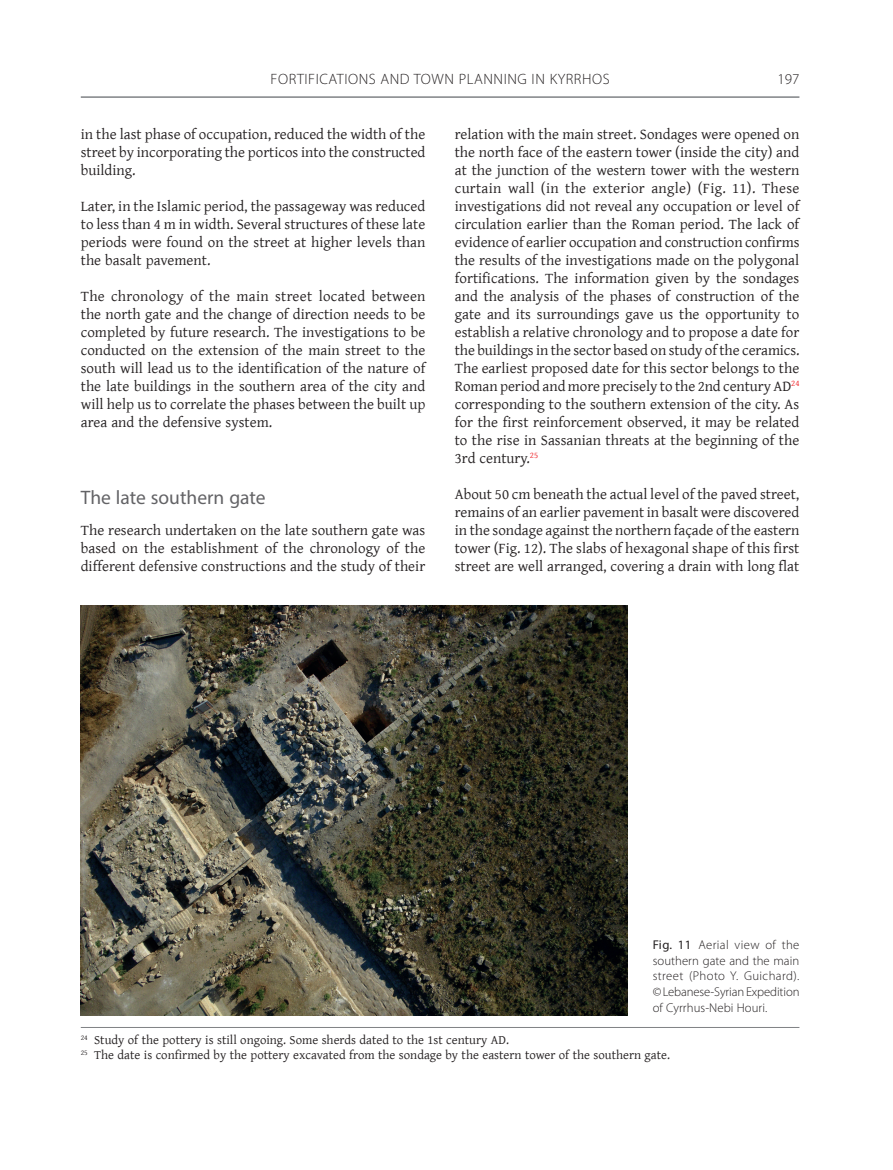
<style>
.page{position:relative;width:893px;height:1170px;background:#fff}
.page>*{position:absolute;margin:0;border:0;box-sizing:border-box;transform-origin:0 0}
.t1{font:19.5px "Myriad Pro";color:#636366}
.t2{font:15px/18px "Gentium";color:#231f20;text-align:justify}
.t3{font:300 15px "Myriad Pro";letter-spacing:.035em;color:#231f20}
.t4{font:12.75px/15px "Gentium";color:#231f20}
.t5{font:300 12.75px/15.8px "Myriad Pro";letter-spacing:.005em;color:#231f20;text-align:justify}
.s1{font-family:"Gentium SC850"}
.s2{font-weight:400}
</style>
<div class="page">
<hr style="left:81px;top:96px;width:718px;height:2px;background:#808285">
<hr style="left:81px;top:1026px;width:718px;height:1px;background:#808285">
<img style="left:81px;top:605px;width:546px;height:410px">
<p class="t3" style="left:271px;top:70px;width:121px">Fortifications and</p>
<p class="t3" style="left:414px;top:70px;width:63px">Town Planning</p>
<p class="t3" style="left:532px;top:70px;width:78px">in Kyrrhos</p>
<p class="t3" style="left:777px;top:70px;width:24px">197</p>
<p class="t2" style="left:81px;top:124px;width:346px">in the last phase of occupation, reduced the width of the street by incorporating the porticos into the constructed building.</p>
<p class="t2" style="left:81px;top:196px;width:346px">Later, in the Islamic period, the passageway was reduced to less than 4 m in width. Several structures of these late periods were found on the street at higher levels than the basalt pavement.</p>
<p class="t2" style="left:81px;top:286px;width:346px">The chronology of the main street located between the north gate and the change of direction needs to be completed by future research. The investigations to be conducted on the extension of the main street to the south will lead us to the identification of the nature of the late buildings in the southern area of the city and will help us to correlate the phases between the built up area and the defensive system.</p>
<h1 class="t1" style="left:81px;top:485px;width:186px">The late southern gate</h1>
<p class="t2" style="left:81px;top:520px;width:346px">The research undertaken on the late southern gate was based on the establishment of the chronology of the different defensive constructions and the study of their</p>
<p class="t2" style="left:455px;top:124px;width:346px">relation with the main street. Sondages were opened on the north face of the eastern tower (inside the city) and at the junction of the western tower with the western curtain wall (in the exterior angle) (Fig. 11). These investigations did not reveal any occupation or level of circulation earlier than the Roman period. The lack of evidence of earlier occupation and construction confirms the results of the investigations made on the polygonal fortifications. The information given by the sondages and the analysis of the phases of construction of the gate and its surroundings gave us the opportunity to establish a relative chronology and to propose a date for the buildings in the sector based on study of the ceramics.<br>The earliest proposed date for this sector belongs to the Roman period and more precisely to the <span class="s1">2</span>nd century AD<sup>24 </sup>corresponding to the southern extension of the city. As for the first reinforcement observed, it may be related to the rise in Sassanian threats at the beginning of the <span class="s1">3</span>rd century.<sup>25</sup></p>
<p class="t2" style="left:455px;top:484px;width:346px">About 50 cm beneath the actual level of the paved street, remains of an earlier pavement in basalt were discovered in the sondage against the northern façade of the eastern tower (Fig. 12). The slabs of hexagonal shape of this first street are well arranged, covering a drain with long flat</p>
<p class="t5" style="left:653px;top:936px;width:148px"><span class="s2">Fig. 11</span> Aerial view of the southern gate and the main street (Photo Y. Guichard). ©Lebanese-Syrian Expedition of Cyrrhus-Nebi Houri.</p>
<p class="t4" style="left:81px;top:1031px;width:591px"><sup>24</sup> Study of the pottery is still ongoing. Some sherds dated to the 1st century AD.<br><sup>25</sup> The date is confirmed by the pottery excavated from the sondage by the eastern tower of the southern gate.</p>
</div>
